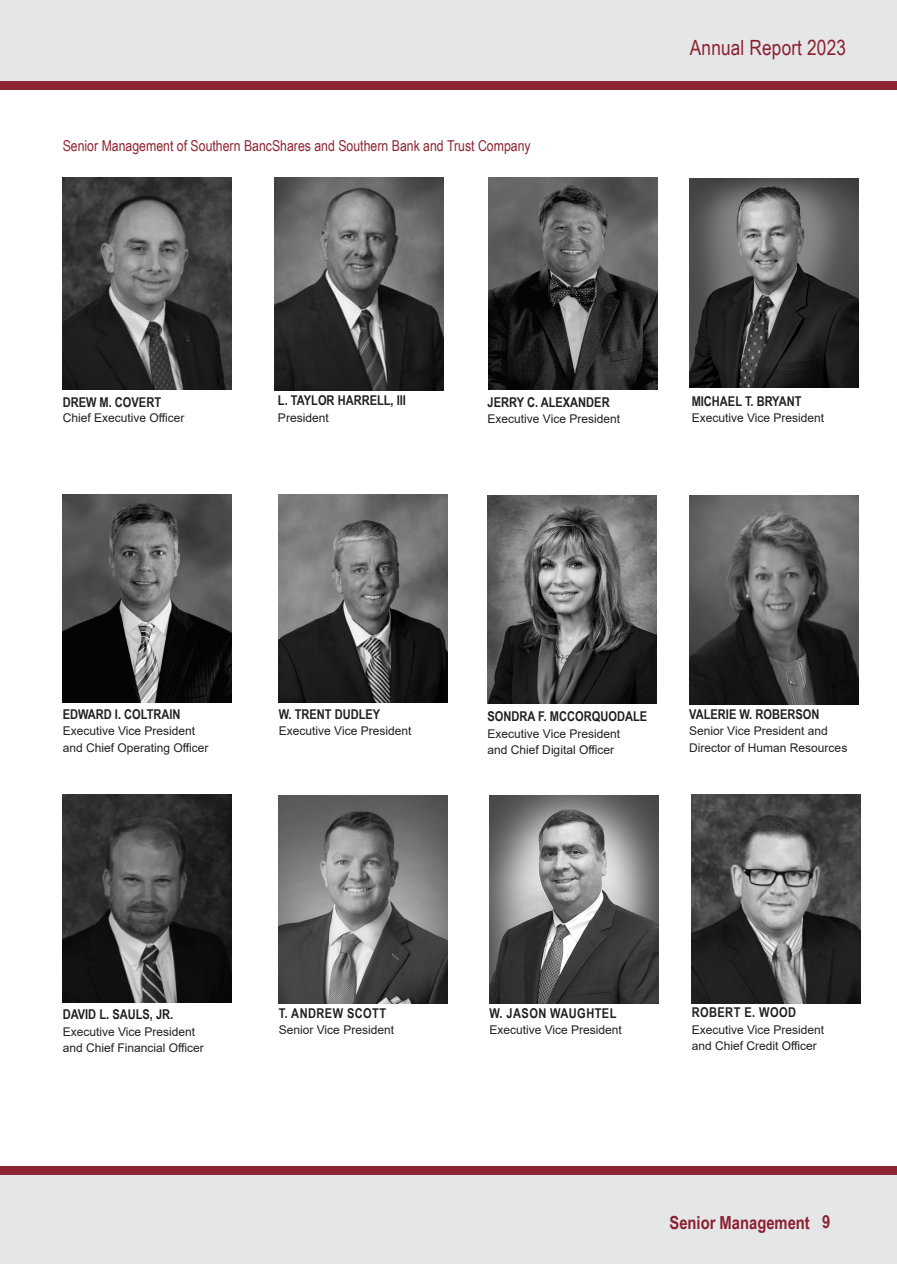
<style>
.page{position:relative;width:897px;height:1264px;background:#fff}
.page>*{position:absolute;margin:0;border:0;box-sizing:border-box;transform-origin:0 0}
.t1{font:21px "Arial Narrow";letter-spacing:.01em;color:#8b2131}
.Chapter{font:700 18px "Arial Narrow";color:#8b2131}
.t2{font:15px "Arial Narrow";color:#8d2431}
.t3{font:700 13.5px "Arial Narrow";color:#231f20}
.t4{font:700 13.5px "Arial Narrow";letter-spacing:.03em;color:#231f20}
.t5{font:12px/16.5px "Arial";color:#231f20}
</style>
<div class="page">
<div style="left:0;top:0;width:896px;height:81px;background:#e5e6e7"></div>
<div style="left:0;top:1174px;width:896px;height:90px;background:#e5e6e7"></div>
<div style="left:0;top:81px;width:896px;height:9px;background:#8d2431"></div>
<div style="left:0;top:1165px;width:896px;height:9px;background:#8d2431"></div>
<img style="left:488px;top:178px;width:169px;height:212px">
<img style="left:63px;top:495px;width:168px;height:208px">
<img style="left:63px;top:794px;width:168px;height:209px">
<img style="left:489px;top:795px;width:169px;height:208px">
<img style="left:689px;top:178px;width:168px;height:210px">
<img style="left:487px;top:495px;width:169px;height:209px">
<img style="left:63px;top:177px;width:168px;height:213px">
<img style="left:275px;top:177px;width:169px;height:213px">
<img style="left:279px;top:495px;width:168px;height:207px">
<img style="left:689px;top:495px;width:168px;height:209px">
<img style="left:691px;top:794px;width:169px;height:209px">
<img style="left:279px;top:795px;width:168px;height:208px">
<p class="t2" style="left:63px;top:135px;width:469px">Senior Management of Southern BancShares and Southern Bank and Trust Company</p>
<h1 class="t1" style="left:689px;top:33px;width:158px">Annual Report 2023</h1>
<p class="t3" style="left:63px;top:391px;width:100px">DREW M. COVERT</p>
<p class="t5" style="left:63px;top:409px;width:123px">Chief Executive Officer</p>
<p class="t3" style="left:278px;top:390px;width:129px">L. TAYLOR HARRELL, III</p>
<p class="t5" style="left:278px;top:409px;width:52px">President</p>
<p class="t3" style="left:487px;top:391px;width:124px">JERRY C. ALEXANDER</p>
<p class="t5" style="left:487px;top:410px;width:134px">Executive Vice President</p>
<p class="t3" style="left:691px;top:390px;width:111px">MICHAEL T. BRYANT</p>
<p class="t5" style="left:691px;top:409px;width:134px">Executive Vice President</p>
<p class="t3" style="left:63px;top:703px;width:119px">EDWARD I. COLTRAIN</p>
<p class="t5" style="left:63px;top:722px;width:134px">Executive Vice President</p>
<p class="t5" style="left:63px;top:739px;width:147px">and Chief Operating Officer</p>
<p class="t3" style="left:279px;top:703px;width:103px">W. TRENT DUDLEY</p>
<p class="t5" style="left:279px;top:722px;width:134px">Executive Vice President</p>
<p class="t3" style="left:487px;top:706px;width:161px">SONDRA F. MCCORQUODALE</p>
<p class="t5" style="left:487px;top:725px;width:134px">Executive Vice President and Chief Digital Officer</p>
<p class="t3" style="left:689px;top:704px;width:132px">VALERIE W. ROBERSON</p>
<p class="t5" style="left:689px;top:723px;width:160px">Senior Vice President and<br>Director of Human Resources</p>
<p class="t3" style="left:63px;top:1004px;width:112px">DAVID L. SAULS, JR.</p>
<p class="t5" style="left:63px;top:1023px;width:143px">Executive Vice President and Chief Financial Officer</p>
<p class="t4" style="left:279px;top:1002px;width:109px">T. ANDREW SCOTT</p>
<p class="t5" style="left:279px;top:1021px;width:117px">Senior Vice President</p>
<p class="t4" style="left:489px;top:1002px;width:129px">W. JASON WAUGHTEL</p>
<p class="t5" style="left:489px;top:1021px;width:134px">Executive Vice President</p>
<p class="t4" style="left:691px;top:1002px;width:106px">ROBERT E. WOOD</p>
<p class="t5" style="left:691px;top:1021px;width:134px">Executive Vice President</p>
<p class="t5" style="left:691px;top:1038px;width:127px">and Chief Credit Officer</p>
<p class="Chapter" style="left:669px;top:1208px;width:142px">Senior Management</p>
<h2 class="Chapter" style="left:822px;top:1208px;width:10px">9</h2>
</div>
